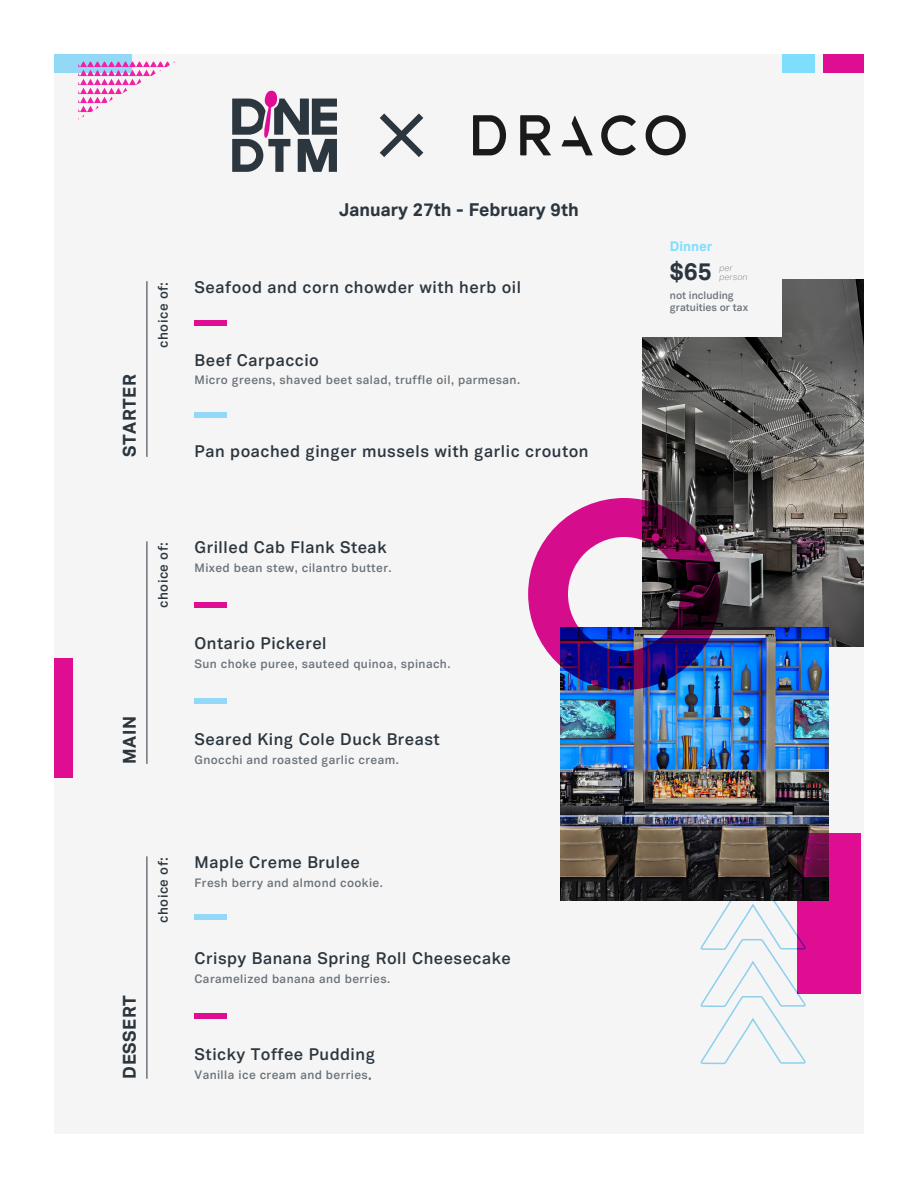
<style>
.page{position:relative;width:918px;height:1188px;background:#fff}
.page>*{position:absolute;margin:0;border:0;box-sizing:border-box;transform-origin:0 0}
.t1{font:800 24px "Vaud Display";color:#2c363f}
.t2{font:800 18px "Vaud Display";color:#2c363f}
.t3{font:800 18px "Vaud Display";letter-spacing:.03em;color:#2c363f}
.t4{font:600 16.5px "Vaud Display";letter-spacing:.03em;color:#2c363f}
.t5{font:600 13.5px "Vaud Display";letter-spacing:.03em;color:#2c363f}
.t6{font:800 13.5px "Vaud Display";color:#7fdeff}
.t7{font:600 12px "Vaud Display";letter-spacing:.03em;color:#6b7279}
.t8{font:600 10.5px/12.6px "Vaud Display";color:#6b7279}
.t9{font:italic 200 9px/9px "Vaud Display";color:#6b7279}
.s1{font-weight:400}
</style>
<div class="page">
<div style="left:54px;top:54px;width:810px;height:1080px;background:#f5f5f5"></div>
<img style="left:642px;top:279px;width:222px;height:367px">
<svg style="left:232px;top:91px;width:105px;height:81px"></svg>
<svg style="left:646px;top:115px;width:40px;height:40px"></svg>
<svg style="left:601px;top:115px;width:35px;height:40px"></svg>
<svg style="left:562px;top:116px;width:31px;height:39px"></svg>
<svg style="left:520px;top:115px;width:31px;height:40px"></svg>
<svg style="left:473px;top:115px;width:33px;height:40px"></svg>
<svg style="left:380px;top:113px;width:43px;height:44px"></svg>
<div style="left:615px;top:212px;width:167px;height:124px;background:#f5f5f5"></div>
<div style="left:54px;top:54px;width:78px;height:18px;background:#93d9f7"></div>
<div style="left:824px;top:54px;width:40px;height:18px;background:#de0d92"></div>
<div style="left:54px;top:658px;width:18px;height:120px;background:#de0d92"></div>
<div style="left:782px;top:54px;width:33px;height:18px;background:#7fdeff"></div>
<img style="left:561px;top:627px;width:268px;height:274px">
<svg style="left:797px;top:834px;width:64px;height:160px;background:#bd0c7c"></svg>
<svg style="left:78px;top:62px;width:97px;height:58px"></svg>
<img style="left:528px;top:498px;width:192px;height:192px">
<svg style="left:701px;top:881px;width:105px;height:184px"></svg>
<hr style="left:147px;top:281px;width:1px;height:176px;background:#2c363f">
<div style="left:195px;top:320px;width:32px;height:6px;background:#de0d92"></div>
<div style="left:195px;top:412px;width:32px;height:6px;background:#93d9f7"></div>
<hr style="left:147px;top:856px;width:1px;height:223px;background:#2c363f">
<div style="left:195px;top:914px;width:32px;height:6px;background:#93d9f7"></div>
<div style="left:195px;top:1013px;width:32px;height:5px;background:#de0d92"></div>
<hr style="left:147px;top:541px;width:1px;height:223px;background:#2c363f">
<div style="left:195px;top:602px;width:32px;height:6px;background:#de0d92"></div>
<div style="left:195px;top:698px;width:32px;height:6px;background:#93d9f7"></div>
<p class="t3" style="left:118px;top:457px;width:84px;rotate:-90deg">STARTER</p>
<p class="t5" style="left:155px;top:348px;width:67px;rotate:-90deg">choice of:</p>
<p class="t2" style="left:339px;top:199px;width:241px">January 27th - February 9th</p>
<p class="t4" style="left:195px;top:277px;width:328px">Seafood and corn chowder with herb oil</p>
<p class="t4" style="left:195px;top:350px;width:126px">Beef Carpaccio</p>
<p class="t7" style="left:195px;top:373px;width:327px">Micro greens, shaved beet salad, truffle oil, parmesan.</p>
<p class="t4" style="left:195px;top:441px;width:396px">Pan poached ginger mussels with garlic crouton</p>
<p class="t5" style="left:155px;top:608px;width:67px;rotate:-90deg">choice of:</p>
<p class="t2" style="left:118px;top:764px;width:49px;rotate:-90deg">MAIN</p>
<p class="t4" style="left:195px;top:537px;width:194px">Grilled Cab Flank Steak</p>
<p class="t7" style="left:195px;top:560px;width:199px">Mixed bean stew, cilantro butter.</p>
<p class="t4" style="left:195px;top:633px;width:134px">Ontario Pickerel</p>
<p class="t7" style="left:195px;top:656px;width:257px">Sun choke puree, sauteed quinoa, spinach.</p>
<p class="t4" style="left:195px;top:729px;width:247px">Seared King Cole Duck Breast</p>
<p class="t7" style="left:195px;top:752px;width:206px">Gnocchi and roasted garlic cream.</p>
<p class="t5" style="left:155px;top:923px;width:67px;rotate:-90deg">choice of:</p>
<p class="t3" style="left:118px;top:1079px;width:85px;rotate:-90deg">DESSERT</p>
<p class="t4" style="left:195px;top:852px;width:167px">Maple Creme Brulee</p>
<p class="t7" style="left:195px;top:875px;width:190px">Fresh berry and almond cookie.</p>
<p class="t4" style="left:195px;top:948px;width:318px">Crispy Banana Spring Roll Cheesecake</p>
<p class="t7" style="left:195px;top:971px;width:197px">Caramelized banana and berries.</p>
<p class="t4" style="left:195px;top:1044px;width:182px">Sticky Toffee Pudding</p>
<p class="t7" style="left:195px;top:1068px;width:178px">Vanilla ice cream and berries<span class="s1">.</span></p>
<p class="t6" style="left:670px;top:238px;width:44px">Dinner</p>
<p class="t8" style="left:670px;top:289px;width:80px">not including gratuities or tax</p>
<p class="t1" style="left:670px;top:257px;width:43px">$65</p>
<p class="t9" style="left:719px;top:263px;width:30px">per person</p>
</div>
